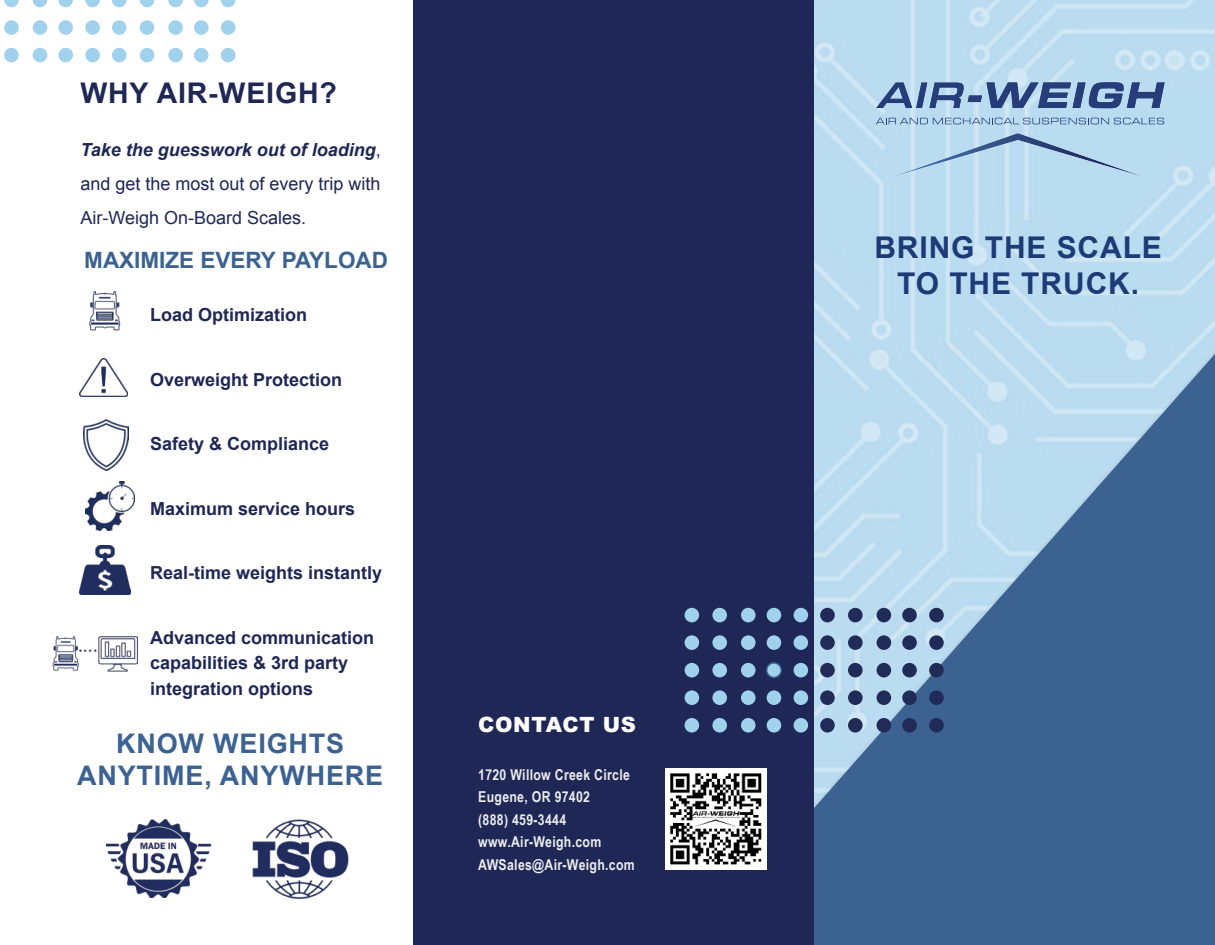
<style>
.page{position:relative;width:1215px;height:945px;background:#fff}
.page>*{position:absolute;margin:0;border:0;box-sizing:border-box;transform-origin:0 0}
.t1{font:700 30px/36px "Arial";letter-spacing:.03em;color:#1e3a77;text-align:center}
.t2{font:700 28.5px "Arial";letter-spacing:.03em;color:#1f2755}
.t3{font:700 27px/32.4px "Arial";letter-spacing:.03em;color:#3b6291;text-align:center}
.t4{font:700 22.5px "Arial";color:#3b6291}
.t5{font:900 21px "Arial";letter-spacing:.03em;color:#fff}
.t6{font:700 18px/25.5px "Arial";color:#1f2755}
.t7{font:18px/33.8px "Arial";color:#1f2755;text-align:justify}
.t8{font:700 15px/22.5px "Arial Narrow";letter-spacing:.02em;color:#ececee}
.s1{font-weight:700;font-style:italic}
</style>
<div class="page">
<img style="left:814px;top:0;width:401px;height:305px">
<div style="left:651px;top:305px;width:564px;height:640px;background:#231f20;opacity:.85"></div>
<svg style="left:814px;top:354px;width:401px;height:591px;background:#6b8fb4"></svg>
<div style="left:414px;top:0;width:400px;height:945px;background:#1e2755"></div>
<img style="left:79px;top:545px;width:52px;height:50px">
<img style="left:85px;top:482px;width:50px;height:49px">
<img style="left:89px;top:291px;width:32px;height:40px">
<img style="left:80px;top:358px;width:47px;height:39px">
<img style="left:52px;top:636px;width:86px;height:36px">
<svg style="left:876px;top:118px;width:288px;height:6px;background:#97b6d3"></svg>
<svg style="left:876px;top:82px;width:289px;height:26px;background:#718cb4"></svg>
<svg style="left:891px;top:133px;width:254px;height:44px;background:#b1d2e8"></svg>
<img style="left:83px;top:420px;width:46px;height:51px">
<img style="left:107px;top:820px;width:105px;height:78px">
<div style="left:820px;top:608px;width:15px;height:14px;background:#212b57;border-radius:50%"></div>
<div style="left:820px;top:635px;width:15px;height:15px;background:#212b57;border-radius:50%"></div>
<div style="left:820px;top:663px;width:15px;height:14px;background:#212b57;border-radius:50%"></div>
<div style="left:820px;top:690px;width:15px;height:15px;background:#212b57;border-radius:50%"></div>
<div style="left:820px;top:718px;width:15px;height:15px;background:#212b57;border-radius:50%"></div>
<div style="left:848px;top:608px;width:15px;height:14px;background:#212b57;border-radius:50%"></div>
<div style="left:848px;top:635px;width:15px;height:15px;background:#212b57;border-radius:50%"></div>
<div style="left:848px;top:663px;width:15px;height:14px;background:#212b57;border-radius:50%"></div>
<div style="left:848px;top:690px;width:15px;height:15px;background:#212b57;border-radius:50%"></div>
<div style="left:848px;top:718px;width:15px;height:15px;background:#212b57;border-radius:50%"></div>
<div style="left:877px;top:608px;width:14px;height:14px;background:#212b57;border-radius:50%"></div>
<div style="left:877px;top:635px;width:14px;height:15px;background:#212b57;border-radius:50%"></div>
<div style="left:877px;top:663px;width:14px;height:14px;background:#212b57;border-radius:50%"></div>
<div style="left:877px;top:690px;width:14px;height:15px;background:#212b57;border-radius:50%"></div>
<div style="left:877px;top:718px;width:14px;height:15px;background:#212b57;border-radius:50%"></div>
<div style="left:902px;top:608px;width:15px;height:14px;background:#212b57;border-radius:50%"></div>
<div style="left:902px;top:635px;width:15px;height:15px;background:#212b57;border-radius:50%"></div>
<div style="left:902px;top:663px;width:15px;height:14px;background:#212b57;border-radius:50%"></div>
<div style="left:902px;top:690px;width:15px;height:15px;background:#212b57;border-radius:50%"></div>
<div style="left:902px;top:718px;width:15px;height:15px;background:#212b57;border-radius:50%"></div>
<div style="left:929px;top:608px;width:15px;height:14px;background:#212b57;border-radius:50%"></div>
<div style="left:929px;top:635px;width:15px;height:15px;background:#212b57;border-radius:50%"></div>
<div style="left:929px;top:663px;width:15px;height:14px;background:#212b57;border-radius:50%"></div>
<div style="left:929px;top:690px;width:15px;height:15px;background:#212b57;border-radius:50%"></div>
<div style="left:929px;top:718px;width:15px;height:15px;background:#212b57;border-radius:50%"></div>
<div style="left:685px;top:608px;width:14px;height:14px;background:#a0d1ed;border-radius:50%"></div>
<div style="left:685px;top:635px;width:14px;height:15px;background:#a0d1ed;border-radius:50%"></div>
<div style="left:685px;top:663px;width:14px;height:14px;background:#a0d1ed;border-radius:50%"></div>
<div style="left:685px;top:690px;width:14px;height:15px;background:#a0d1ed;border-radius:50%"></div>
<div style="left:685px;top:718px;width:14px;height:15px;background:#a0d1ed;border-radius:50%"></div>
<div style="left:712px;top:608px;width:15px;height:14px;background:#a0d1ed;border-radius:50%"></div>
<div style="left:712px;top:635px;width:15px;height:15px;background:#a0d1ed;border-radius:50%"></div>
<div style="left:712px;top:663px;width:15px;height:14px;background:#a0d1ed;border-radius:50%"></div>
<div style="left:712px;top:690px;width:15px;height:15px;background:#a0d1ed;border-radius:50%"></div>
<div style="left:712px;top:718px;width:15px;height:15px;background:#a0d1ed;border-radius:50%"></div>
<div style="left:741px;top:608px;width:15px;height:14px;background:#a0d1ed;border-radius:50%"></div>
<div style="left:741px;top:635px;width:15px;height:15px;background:#a0d1ed;border-radius:50%"></div>
<div style="left:741px;top:663px;width:15px;height:14px;background:#a0d1ed;border-radius:50%"></div>
<div style="left:741px;top:690px;width:15px;height:15px;background:#a0d1ed;border-radius:50%"></div>
<div style="left:741px;top:718px;width:15px;height:15px;background:#a0d1ed;border-radius:50%"></div>
<div style="left:767px;top:608px;width:14px;height:14px;background:#a0d1ed;border-radius:50%"></div>
<div style="left:767px;top:635px;width:14px;height:15px;background:#a0d1ed;border-radius:50%"></div>
<div style="left:767px;top:663px;width:14px;height:14px;background:#a0d1ed;border-radius:50%"></div>
<div style="left:766px;top:662px;width:16px;height:16px;border:2px solid #3b6291;border-radius:50%"></div>
<div style="left:767px;top:690px;width:14px;height:15px;background:#a0d1ed;border-radius:50%"></div>
<div style="left:767px;top:718px;width:14px;height:15px;background:#a0d1ed;border-radius:50%"></div>
<div style="left:794px;top:608px;width:14px;height:14px;background:#a0d1ed;border-radius:50%"></div>
<div style="left:794px;top:635px;width:14px;height:15px;background:#a0d1ed;border-radius:50%"></div>
<div style="left:794px;top:663px;width:14px;height:14px;background:#a0d1ed;border-radius:50%"></div>
<div style="left:794px;top:690px;width:14px;height:15px;background:#a0d1ed;border-radius:50%"></div>
<div style="left:794px;top:718px;width:14px;height:15px;background:#a0d1ed;border-radius:50%"></div>
<svg style="left:112px;top:0;width:15px;height:7px"></svg>
<div style="left:112px;top:20px;width:15px;height:15px;background:#a0d1ed;border-radius:50%"></div>
<div style="left:112px;top:48px;width:15px;height:14px;background:#a0d1ed;border-radius:50%"></div>
<svg style="left:140px;top:0;width:14px;height:7px"></svg>
<div style="left:140px;top:20px;width:14px;height:15px;background:#a0d1ed;border-radius:50%"></div>
<div style="left:140px;top:48px;width:14px;height:14px;background:#a0d1ed;border-radius:50%"></div>
<svg style="left:168px;top:0;width:15px;height:7px"></svg>
<div style="left:168px;top:20px;width:15px;height:15px;background:#a0d1ed;border-radius:50%"></div>
<div style="left:168px;top:48px;width:15px;height:14px;background:#a0d1ed;border-radius:50%"></div>
<svg style="left:194px;top:0;width:15px;height:7px"></svg>
<div style="left:194px;top:20px;width:15px;height:15px;background:#a0d1ed;border-radius:50%"></div>
<div style="left:194px;top:48px;width:15px;height:14px;background:#a0d1ed;border-radius:50%"></div>
<svg style="left:221px;top:0;width:15px;height:7px"></svg>
<div style="left:221px;top:20px;width:15px;height:15px;background:#a0d1ed;border-radius:50%"></div>
<div style="left:221px;top:48px;width:15px;height:14px;background:#a0d1ed;border-radius:50%"></div>
<svg style="left:4px;top:0;width:15px;height:7px"></svg>
<div style="left:4px;top:20px;width:15px;height:15px;background:#a0d1ed;border-radius:50%"></div>
<div style="left:4px;top:48px;width:15px;height:14px;background:#a0d1ed;border-radius:50%"></div>
<svg style="left:33px;top:0;width:14px;height:7px"></svg>
<div style="left:33px;top:20px;width:14px;height:15px;background:#a0d1ed;border-radius:50%"></div>
<div style="left:33px;top:48px;width:14px;height:14px;background:#a0d1ed;border-radius:50%"></div>
<svg style="left:58px;top:0;width:15px;height:7px"></svg>
<div style="left:58px;top:20px;width:15px;height:15px;background:#a0d1ed;border-radius:50%"></div>
<div style="left:58px;top:48px;width:15px;height:14px;background:#a0d1ed;border-radius:50%"></div>
<svg style="left:85px;top:0;width:15px;height:7px"></svg>
<div style="left:85px;top:20px;width:15px;height:15px;background:#a0d1ed;border-radius:50%"></div>
<div style="left:85px;top:48px;width:15px;height:14px;background:#a0d1ed;border-radius:50%"></div>
<img style="left:665px;top:769px;width:101px;height:101px">
<img style="left:253px;top:820px;width:95px;height:79px">
<h2 class="t2" style="left:80px;top:82px;width:258px">WHY AIR-WEIGH?</h2>
<p class="t7" style="left:80px;top:134px;width:302px"><span class="s1">Take the guesswork out of loading</span>, and get the most out of every trip with Air-Weigh On-Board Scales.</p>
<p class="t4" style="left:84px;top:252px;width:305px">MAXIMIZE EVERY PAYLOAD</p>
<p class="t6" style="left:150px;top:304px;width:159px">Load Optimization</p>
<p class="t6" style="left:150px;top:368px;width:194px">Overweight Protection</p>
<p class="t6" style="left:150px;top:433px;width:181px">Safety &amp; Compliance</p>
<p class="t6" style="left:150px;top:497px;width:207px">Maximum service hours</p>
<p class="t6" style="left:150px;top:562px;width:234px">Real-time weights instantly</p>
<p class="t6" style="left:150px;top:626px;width:226px">Advanced communication capabilities &amp; 3rd party integration options</p>
<h3 class="t3" style="left:77px;top:730px;width:307px">KNOW WEIGHTS<br>ANYTIME, ANYWHERE</h3>
<p class="t5" style="left:478px;top:712px;width:159px">CONTACT US</p>
<p class="t8" style="left:478px;top:765px;width:158px">1720 Willow Creek Circle<br>Eugene, OR 97402<br>(888) 459-3444 www.Air-Weigh.com<br>AWSales@Air-Weigh.com</p>
<h1 class="t1" style="left:874px;top:232px;width:289px">BRING THE SCALE<br>TO THE TRUCK.</h1>
</div>
